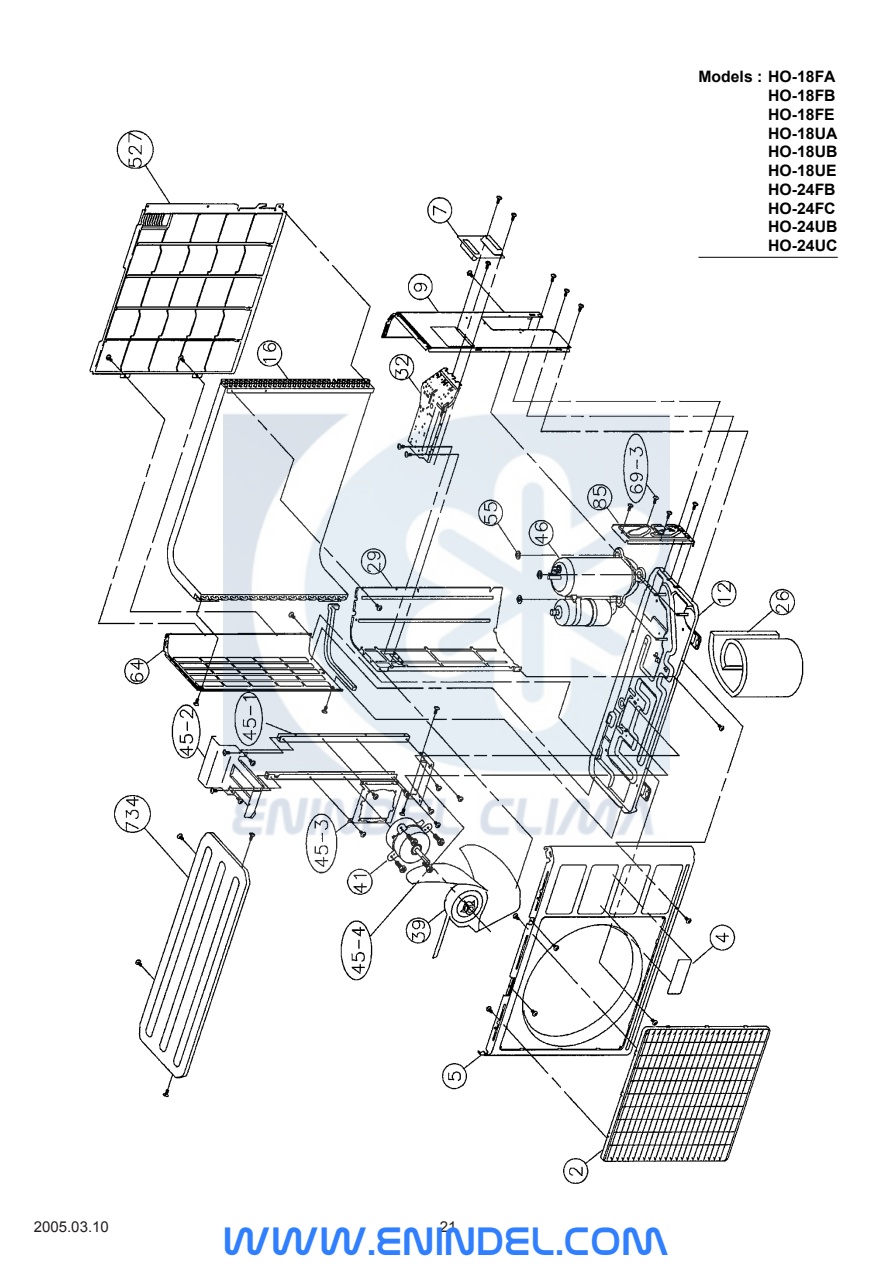
<style>
.page{position:relative;width:893px;height:1266px;background:#fff}
.page>*{position:absolute;margin:0;border:0;box-sizing:border-box;transform-origin:0 0}
.t1{font:40.05px "Nasalization Rg";color:#307fff}
.t2{font:700 15.75px/18.8px "Arial";color:#000}
.t3{font:15px "Arial";color:#231f20}
</style>
<div class="page">
<img style="left:89px;top:130px;width:729px;height:1054px">
<hr style="left:698px;top:257px;width:139px;height:1px;background:#000">
<img style="left:223px;top:387px;width:446px;height:492px">
<p class="t2" style="left:768px;top:68px;width:71px;text-indent:-70px">Models : HO-18FA<br>HO-18FB<br>HO-18FE<br>HO-18UA<br>HO-18UB<br>HO-18UE<br>HO-24FB<br>HO-24FC<br>HO-24UB<br>HO-24UC</p>
<p class="t3" style="left:34px;top:1217px;width:77px">2005.03.10</p>
<p class="t3" style="left:440px;top:1217px;width:18px">21</p>
<h1 class="t1" style="left:223px;top:1218px;width:448px">WWW.ENINDEL.COM</h1>
</div>
